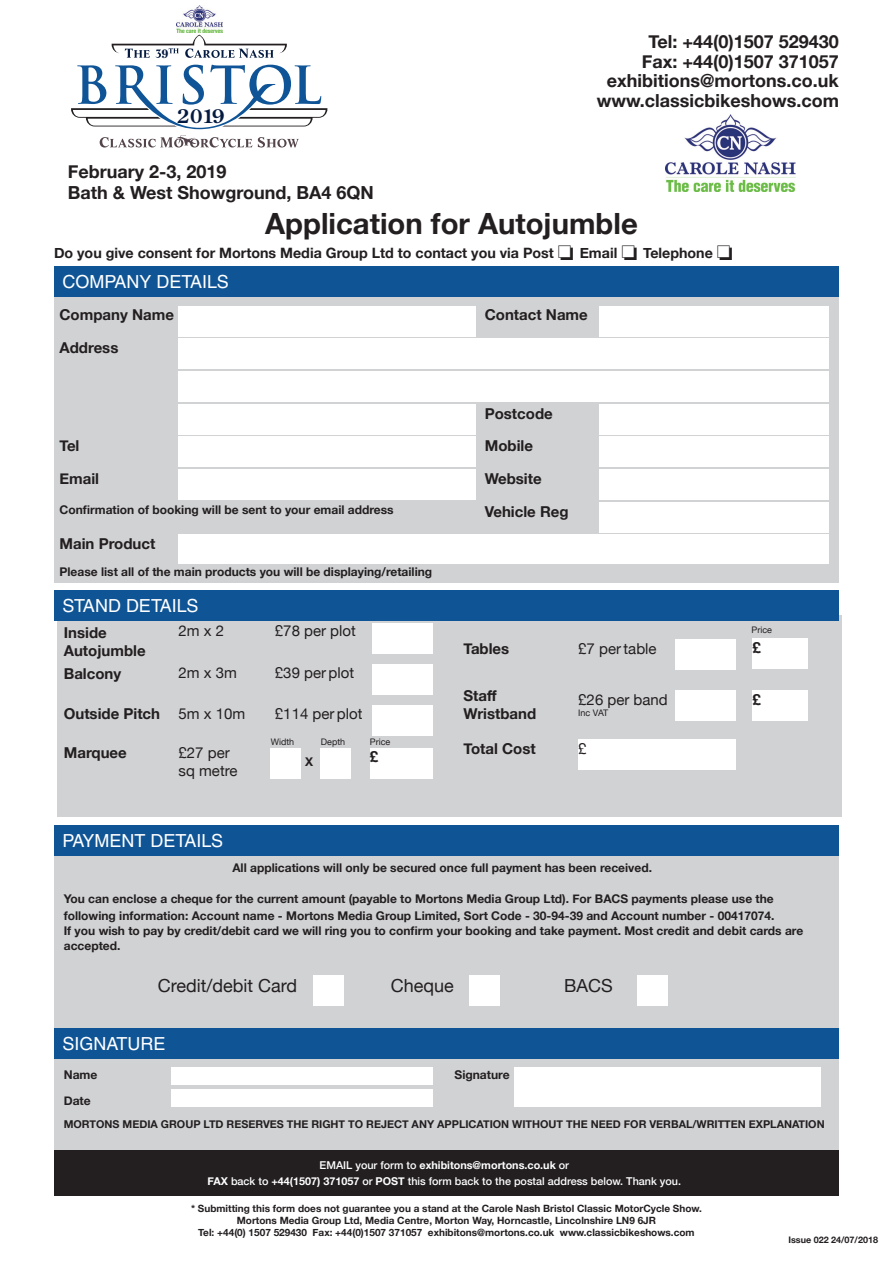
<style>
.page{position:relative;width:893px;height:1263px;background:#fff}
.page>*{position:absolute;margin:0;border:0;box-sizing:border-box;transform-origin:0 0}
.t1{font:700 29.25px "Helvetica Neue";color:#231f20}
.t2{font:700 18.9px "Century Old Style Std";color:#041a40}
.t3{font:700 18px "Helvetica Neue";color:#231f20}
.t4{font:18px "Helvetica LT Std";color:#fff}
.t5{font:18px "Helvetica Neue";color:#231f20}
.t6{font:700 15px "Helvetica Neue";color:#231f20}
.t7{font:15px "Helvetica Neue";color:#231f20}
.t8{font:700 14.25px "Helvetica Neue";color:#231f20}
.t9{font:700 12.3px "Century Std";color:#041a40}
.t10{font:700 12px/15px "Helvetica Neue";color:#231f20}
.t11{font:700 10.8px "Helvetica Neue";color:#231f20}
.t12{font:500 10.8px "Helvetica Neue";color:#fff}
.t13{font:700 10.8px "Helvetica Neue";color:#fff}
.t14{font:700 10.05px "Helvetica Neue";color:#231f20}
.t15{font:9px "Helvetica Neue";color:#231f20}
.t16{font:700 9px "Helvetica Neue";color:#231f20}
.s1{font-weight:500}
.s2{font-weight:700}
</style>
<div class="page">
<div style="left:54px;top:850px;width:785px;height:178px;background:#d1d2d4"></div>
<div style="left:54px;top:293px;width:785px;height:290px;background:#d1d2d4"></div>
<div style="left:54px;top:267px;width:785px;height:30px;background:#0f5495"></div>
<div style="left:179px;top:306px;width:297px;height:30px;background:#fff"></div>
<div style="left:179px;top:338px;width:650px;height:31px;background:#fff"></div>
<div style="left:179px;top:404px;width:297px;height:30px;background:#fff"></div>
<div style="left:179px;top:437px;width:297px;height:30px;background:#fff"></div>
<div style="left:179px;top:469px;width:297px;height:31px;background:#fff"></div>
<div style="left:179px;top:535px;width:650px;height:29px;background:#fff"></div>
<div style="left:179px;top:371px;width:650px;height:31px;background:#fff"></div>
<div style="left:600px;top:306px;width:229px;height:30px;background:#fff"></div>
<div style="left:600px;top:404px;width:229px;height:30px;background:#fff"></div>
<div style="left:600px;top:437px;width:229px;height:30px;background:#fff"></div>
<div style="left:600px;top:469px;width:229px;height:31px;background:#fff"></div>
<div style="left:57px;top:616px;width:785px;height:201px;background:#d1d2d4"></div>
<div style="left:54px;top:590px;width:785px;height:30px;background:#0f5495"></div>
<div style="left:54px;top:825px;width:785px;height:31px;background:#0f5495"></div>
<div style="left:54px;top:1046px;width:785px;height:104px;background:#d1d2d4"></div>
<div style="left:54px;top:1028px;width:785px;height:31px;background:#0f5495"></div>
<div style="left:54px;top:1150px;width:785px;height:46px;background:#231f20"></div>
<div style="left:578px;top:739px;width:158px;height:31px;background:#fff"></div>
<div style="left:171px;top:1067px;width:262px;height:18px;background:#fff"></div>
<div style="left:171px;top:1089px;width:262px;height:18px;background:#fff"></div>
<div style="left:514px;top:1067px;width:307px;height:40px;background:#fff"></div>
<div style="left:600px;top:502px;width:229px;height:30px;background:#fff"></div>
<div style="left:372px;top:623px;width:61px;height:31px;background:#fff"></div>
<div style="left:372px;top:664px;width:61px;height:30px;background:#fff"></div>
<div style="left:372px;top:705px;width:61px;height:30px;background:#fff"></div>
<div style="left:313px;top:975px;width:30px;height:30px;background:#fff"></div>
<div style="left:469px;top:975px;width:31px;height:30px;background:#fff"></div>
<div style="left:637px;top:975px;width:31px;height:30px;background:#fff"></div>
<div style="left:271px;top:748px;width:30px;height:30px;background:#fff"></div>
<div style="left:320px;top:748px;width:31px;height:30px;background:#fff"></div>
<div style="left:370px;top:748px;width:63px;height:30px;background:#fff"></div>
<div style="left:675px;top:639px;width:61px;height:31px;background:#fff"></div>
<div style="left:753px;top:638px;width:55px;height:31px;background:#fff"></div>
<div style="left:675px;top:691px;width:61px;height:30px;background:#fff"></div>
<div style="left:753px;top:691px;width:55px;height:30px;background:#fff"></div>
<svg style="left:71px;top:65px;width:256px;height:64px"></svg>
<svg style="left:100px;top:135px;width:152px;height:13px"></svg>
<svg style="left:258px;top:137px;width:41px;height:11px"></svg>
<svg style="left:112px;top:35px;width:175px;height:23px"></svg>
<img style="left:176px;top:5px;width:46px;height:27px">
<img style="left:665px;top:115px;width:130px;height:77px">
<p class="t9" style="left:161px;top:46px;width:9px">9</p>
<p class="t2" style="left:177px;top:103px;width:49px">2019</p>
<p class="t3" style="left:68px;top:157px;width:160px">February 2-3, 2019</p>
<p class="t3" style="left:68px;top:179px;width:308px">Bath &amp; West Showground, BA4 6QN</p>
<p class="t3" style="left:648px;top:28px;width:192px">Tel: +44(0)1507 529430</p>
<p class="t3" style="left:642px;top:47px;width:199px">Fax: +44(0)1507 371057</p>
<p class="t3" style="left:607px;top:67px;width:234px">exhibitions@mortons.co.uk</p>
<p class="t3" style="left:597px;top:86px;width:244px">www.classicbikeshows.com</p>
<p class="t1" style="left:265px;top:200px;width:374px">Application for Autojumble</p>
<p class="t8" style="left:54px;top:242px;width:680px">Do you give consent for Mortons Media Group Ltd to contact you via Post ❏ Email ❏ Telephone ❏</p>
<p class="t4" style="left:63px;top:272px;width:168px">COMPANY DETAILS</p>
<p class="t6" style="left:60px;top:303px;width:116px">Company Name</p>
<p class="t6" style="left:60px;top:336px;width:60px">Address</p>
<p class="t6" style="left:60px;top:434px;width:21px">Tel</p>
<p class="t6" style="left:60px;top:467px;width:41px">Email</p>
<p class="t10" style="left:60px;top:502px;width:336px">Confirmation of booking will be sent to your email address</p>
<p class="t6" style="left:60px;top:532px;width:97px">Main Product</p>
<p class="t10" style="left:60px;top:564px;width:374px">Please list all of the main products you will be displaying/retailing</p>
<p class="t4" style="left:63px;top:595px;width:138px">STAND DETAILS</p>
<p class="t6" style="left:64px;top:621px;width:45px">Inside</p>
<p class="t7" style="left:179px;top:620px;width:47px">2m x 2</p>
<p class="t6" style="left:64px;top:639px;width:83px">Autojumble</p>
<p class="t6" style="left:64px;top:661px;width:59px">Balcony</p>
<p class="t7" style="left:179px;top:662px;width:60px">2m x 3m</p>
<p class="t6" style="left:64px;top:702px;width:98px">Outside Pitch</p>
<p class="t7" style="left:179px;top:703px;width:68px">5m x 10m</p>
<p class="t6" style="left:64px;top:741px;width:65px">Marquee</p>
<p class="t7" style="left:179px;top:742px;width:53px">£27 per</p>
<p class="t7" style="left:179px;top:760px;width:60px">sq metre</p>
<p class="t4" style="left:63px;top:830px;width:162px">PAYMENT DETAILS</p>
<p class="t7" style="left:275px;top:620px;width:82px">£78 per plot</p>
<p class="t7" style="left:275px;top:662px;width:81px">£39 per plot</p>
<p class="t7" style="left:275px;top:703px;width:89px">£114 per plot</p>
<p class="t15" style="left:271px;top:735px;width:25px">Width</p>
<p class="t10" style="left:305px;top:755px;width:10px">X</p>
<p class="t15" style="left:321px;top:735px;width:26px">Depth</p>
<p class="t15" style="left:370px;top:735px;width:22px">Price</p>
<p class="t6" style="left:370px;top:745px;width:10px">£</p>
<p class="t6" style="left:485px;top:303px;width:105px">Contact Name</p>
<p class="t6" style="left:485px;top:401px;width:70px">Postcode</p>
<p class="t6" style="left:485px;top:434px;width:50px">Mobile</p>
<p class="t6" style="left:485px;top:467px;width:58px">Website</p>
<p class="t6" style="left:485px;top:499px;width:85px">Vehicle Reg</p>
<p class="t6" style="left:463px;top:637px;width:47px">Tables</p>
<p class="t7" style="left:578px;top:638px;width:80px">£7 per table</p>
<p class="t6" style="left:463px;top:684px;width:35px">Staff</p>
<p class="t6" style="left:463px;top:702px;width:74px">Wristband</p>
<p class="t6" style="left:463px;top:737px;width:74px">Total Cost</p>
<p class="t7" style="left:578px;top:689px;width:91px">£26 per band</p>
<p class="t15" style="left:578px;top:706px;width:31px">Inc VAT</p>
<p class="t7" style="left:578px;top:738px;width:10px">£</p>
<p class="t15" style="left:751px;top:624px;width:22px">Price</p>
<p class="t6" style="left:753px;top:636px;width:10px">£</p>
<p class="t6" style="left:753px;top:688px;width:10px">£</p>
<p class="t10" style="left:232px;top:860px;width:421px">All applications will only be secured once full payment has been received.</p>
<p class="t10" style="left:64px;top:892px;width:712px">You can enclose a cheque for the current amount (payable to Mortons Media Group Ltd). For BACS payments please use the</p>
<p class="t10" style="left:64px;top:908px;width:712px">following information: Account name - Mortons Media Group Limited, Sort Code - 30-94-39 and Account number - 00417074.</p>
<p class="t10" style="left:64px;top:923px;width:741px">If you wish to pay by credit/debit card we will ring you to confirm your booking and take payment. Most credit and debit cards are accepted.</p>
<p class="t5" style="left:158px;top:972px;width:141px">Credit/debit Card</p>
<p class="t5" style="left:391px;top:972px;width:65px">Cheque</p>
<p class="t5" style="left:564px;top:972px;width:50px">BACS</p>
<p class="t4" style="left:63px;top:1033px;width:104px">SIGNATURE</p>
<p class="t10" style="left:64px;top:1068px;width:35px">Name</p>
<p class="t10" style="left:454px;top:1068px;width:57px">Signature</p>
<p class="t10" style="left:64px;top:1093px;width:29px">Date</p>
<p class="t11" style="left:64px;top:1116px;width:762px">MORTONS MEDIA GROUP LTD RESERVES THE RIGHT TO REJECT ANY APPLICATION WITHOUT THE NEED FOR VERBAL/WRITTEN EXPLANATION</p>
<p class="t13" style="left:320px;top:1156px;width:251px"><span class="s1">EMAIL your form to</span> exhibitons@mortons.co.uk <span class="s1">or</span></p>
<p class="t12" style="left:208px;top:1172px;width:475px"><span class="s2">FAX</span> back to <span class="s2">+44(1507) 371057</span> or <span class="s2">POST</span> this form back to the postal address below. Thank you.</p>
<p class="t14" style="left:191px;top:1200px;width:512px">* Submitting this form does not guarantee you a stand at the Carole Nash Bristol Classic MotorCycle Show.</p>
<p class="t14" style="left:237px;top:1212px;width:421px">Mortons Media Group Ltd, Media Centre, Morton Way, Horncastle, Lincolnshire LN9 6JR</p>
<p class="t14" style="left:198px;top:1224px;width:498px">Tel: +44(0) 1507 529430 Fax: +44(0)1507 371057 exhibitons@mortons.co.uk www.classicbikeshows.com</p>
<p class="t16" style="left:788px;top:1233px;width:91px">Issue 022 24/07/2018</p>
</div>
